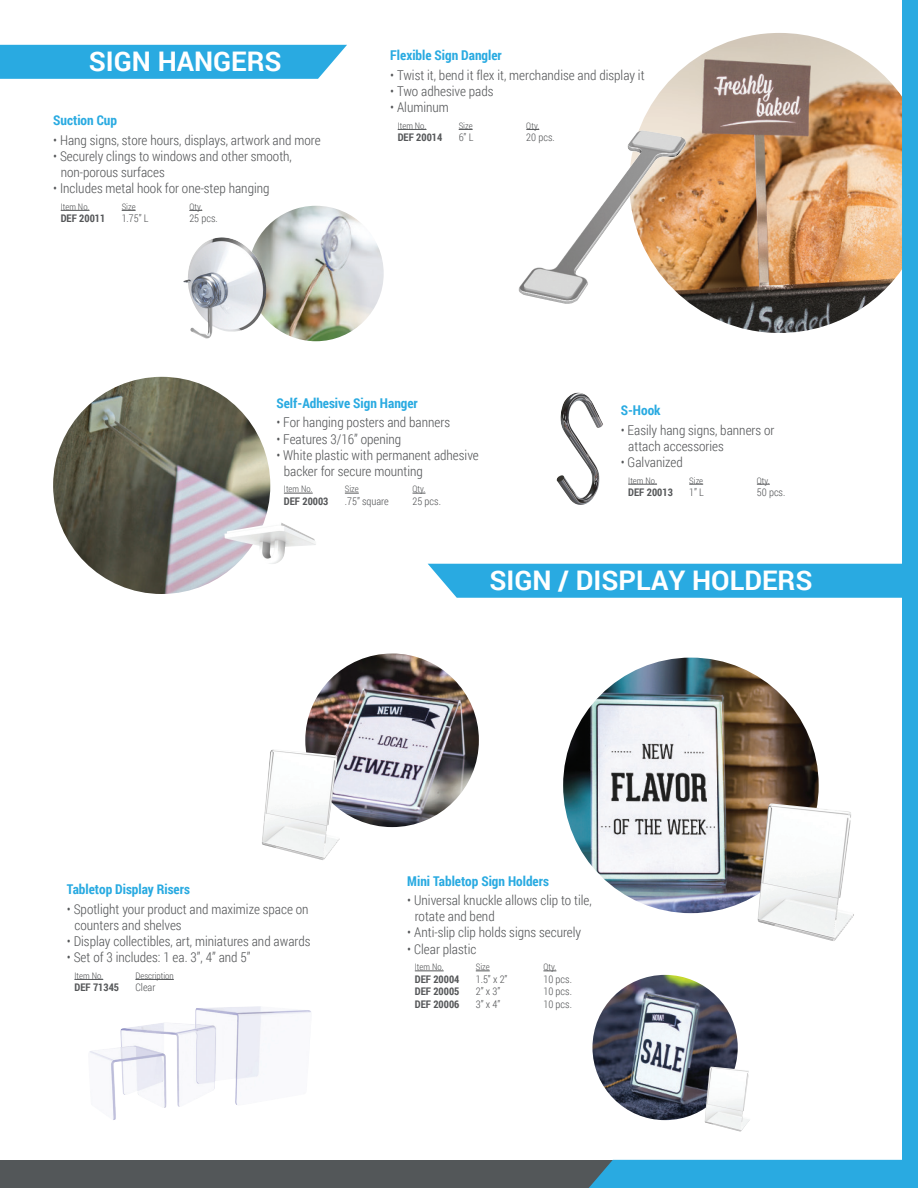
<style>
.page{position:relative;width:918px;height:1188px;background:#fff}
.page>*{position:absolute;margin:0;border:0;box-sizing:border-box;transform-origin:0 0}
.t1{font:700 27px "Roboto";color:#fff}
.t2{font:300 13.5px/16.2px "Roboto Condensed";color:#555759}
.t3{font:700 13.5px "Roboto Condensed";color:#29aae1}
.t4{font:300 10.5px "Roboto Condensed";color:#555759}
.t5{font:700 10.5px "Roboto Condensed";color:#555759}
.t6{font:300 9px "Roboto Condensed";color:#555759}
</style>
<div class="page">
<img style="left:638px;top:33px;width:264px;height:300px">
<svg style="left:398px;top:129px;width:29px;height:1px"></svg>
<svg style="left:459px;top:129px;width:14px;height:1px"></svg>
<svg style="left:526px;top:129px;width:13px;height:1px"></svg>
<svg style="left:61px;top:210px;width:29px;height:1px"></svg>
<svg style="left:122px;top:210px;width:14px;height:1px"></svg>
<svg style="left:189px;top:210px;width:13px;height:1px"></svg>
<svg style="left:628px;top:484px;width:29px;height:1px"></svg>
<svg style="left:689px;top:484px;width:14px;height:1px"></svg>
<svg style="left:757px;top:484px;width:13px;height:1px"></svg>
<svg style="left:284px;top:493px;width:29px;height:1px"></svg>
<svg style="left:345px;top:493px;width:14px;height:1px"></svg>
<svg style="left:413px;top:493px;width:12px;height:1px"></svg>
<svg style="left:74px;top:979px;width:29px;height:1px"></svg>
<hr style="left:135px;top:979px;width:39px;height:1px;background:#555759">
<svg style="left:415px;top:971px;width:29px;height:1px"></svg>
<svg style="left:476px;top:971px;width:14px;height:1px"></svg>
<svg style="left:543px;top:971px;width:13px;height:1px"></svg>
<svg style="left:0;top:45px;width:347px;height:34px;background:#32ade2"></svg>
<div style="left:428px;top:564px;width:474px;height:34px;background:#29aae1"></div>
<div style="left:0;top:1160px;width:918px;height:28px;background:#535759"></div>
<div style="left:589px;top:1160px;width:313px;height:28px;background:#29aae1"></div>
<div style="left:902px;top:0;width:16px;height:1188px;background:#29aae1"></div>
<img style="left:518px;top:131px;width:171px;height:174px">
<img style="left:248px;top:206px;width:136px;height:135px;border-radius:68px">
<img style="left:90px;top:1006px;width:221px;height:114px">
<img style="left:183px;top:237px;width:84px;height:102px">
<img style="left:557px;top:393px;width:46px;height:112px">
<img style="left:53px;top:377px;width:217px;height:217px;border-radius:109px">
<img style="left:224px;top:522px;width:92px;height:43px">
<img style="left:563px;top:658px;width:256px;height:255px;border-radius:128px">
<img style="left:757px;top:803px;width:97px;height:138px">
<img style="left:592px;top:975px;width:146px;height:145px;border-radius:73px">
<img style="left:704px;top:1067px;width:46px;height:65px">
<img style="left:305px;top:653px;width:174px;height:174px;border-radius:87px">
<img style="left:262px;top:749px;width:78px;height:111px">
<h1 class="t1" style="left:89px;top:42px;width:194px">SIGN HANGERS</h1>
<p class="t3" style="left:53px;top:111px;width:65px">Suction Cup</p>
<p class="t2" style="left:53px;top:131px;width:269px">• Hang signs, store hours, displays, artwork and more</p>
<p class="t2" style="left:61px;top:147px;width:233px;text-indent:-8px">• Securely clings to windows and other smooth, non-porous surfaces</p>
<p class="t2" style="left:53px;top:180px;width:218px">• Includes metal hook for one-step hanging</p>
<p class="t6" style="left:61px;top:200px;width:30px">Item No.</p>
<p class="t6" style="left:122px;top:200px;width:15px">Size</p>
<p class="t6" style="left:189px;top:200px;width:14px">Qty.</p>
<p class="t5" style="left:61px;top:211px;width:46px">DEF 20011</p>
<p class="t4" style="left:122px;top:211px;width:28px">1.75” L</p>
<p class="t4" style="left:189px;top:211px;width:30px">25 pcs.</p>
<p class="t3" style="left:390px;top:46px;width:113px">Flexible Sign Dangler</p>
<p class="t2" style="left:390px;top:67px;width:256px">• Twist it, bend it flex it, merchandise and display it</p>
<p class="t2" style="left:390px;top:83px;width:105px">• Two adhesive pads</p>
<p class="t2" style="left:390px;top:99px;width:60px">• Aluminum</p>
<p class="t6" style="left:398px;top:119px;width:30px">Item No.</p>
<p class="t6" style="left:459px;top:119px;width:15px">Size</p>
<p class="t6" style="left:526px;top:119px;width:14px">Qty.</p>
<p class="t5" style="left:398px;top:130px;width:46px">DEF 20014</p>
<p class="t4" style="left:459px;top:130px;width:16px">6” L</p>
<p class="t4" style="left:526px;top:130px;width:30px">20 pcs.</p>
<p class="t3" style="left:276px;top:394px;width:143px">Self-Adhesive Sign Hanger</p>
<p class="t2" style="left:276px;top:414px;width:175px">• For hanging posters and banners</p>
<p class="t2" style="left:276px;top:430px;width:126px">• Features 3/16” opening</p>
<p class="t2" style="left:284px;top:446px;width:196px;text-indent:-8px">• White plastic with permanent adhesive backer for secure mounting</p>
<p class="t6" style="left:284px;top:483px;width:30px">Item No.</p>
<p class="t6" style="left:345px;top:483px;width:15px">Size</p>
<p class="t6" style="left:413px;top:483px;width:14px">Qty.</p>
<p class="t5" style="left:284px;top:494px;width:46px">DEF 20003</p>
<p class="t4" style="left:345px;top:494px;width:46px">.75” square</p>
<p class="t4" style="left:413px;top:494px;width:30px">25 pcs.</p>
<p class="t3" style="left:621px;top:401px;width:41px">S-Hook</p>
<p class="t2" style="left:628px;top:421px;width:148px;text-indent:-8px">• Easily hang signs, banners or attach accessories</p>
<p class="t2" style="left:621px;top:454px;width:64px">• Galvanized</p>
<p class="t6" style="left:628px;top:474px;width:30px">Item No.</p>
<p class="t6" style="left:689px;top:474px;width:15px">Size</p>
<p class="t6" style="left:757px;top:474px;width:14px">Qty.</p>
<p class="t5" style="left:628px;top:485px;width:46px">DEF 20013</p>
<p class="t4" style="left:689px;top:485px;width:16px">1” L</p>
<p class="t4" style="left:757px;top:485px;width:30px">50 pcs.</p>
<h1 class="t1" style="left:489px;top:561px;width:325px">SIGN / DISPLAY HOLDERS</h1>
<p class="t3" style="left:67px;top:880px;width:125px">Tabletop Display Risers</p>
<p class="t2" style="left:74px;top:900px;width:236px;text-indent:-8px">• Spotlight your product and maximize space on counters and shelves</p>
<p class="t2" style="left:67px;top:933px;width:245px">• Display collectibles, art, miniatures and awards</p>
<p class="t2" style="left:67px;top:949px;width:185px">• Set of 3 includes: 1 ea. 3”, 4” and 5”</p>
<p class="t6" style="left:74px;top:969px;width:30px">Item No.</p>
<p class="t6" style="left:135px;top:969px;width:40px">Description</p>
<p class="t5" style="left:74px;top:980px;width:46px">DEF 71345</p>
<p class="t4" style="left:135px;top:980px;width:22px">Clear</p>
<p class="t3" style="left:407px;top:871px;width:143px">Mini Tabletop Sign Holders</p>
<p class="t2" style="left:415px;top:892px;width:178px;text-indent:-8px">• Universal knuckle allows clip to tile, rotate and bend</p>
<p class="t2" style="left:407px;top:924px;width:175px">• Anti-slip clip holds signs securely</p>
<p class="t2" style="left:407px;top:940px;width:71px">• Clear plastic</p>
<p class="t6" style="left:415px;top:961px;width:30px">Item No.</p>
<p class="t6" style="left:476px;top:961px;width:15px">Size</p>
<p class="t6" style="left:543px;top:961px;width:14px">Qty.</p>
<p class="t5" style="left:415px;top:972px;width:46px">DEF 20004</p>
<p class="t4" style="left:476px;top:972px;width:33px">1.5” x 2”</p>
<p class="t4" style="left:543px;top:972px;width:30px">10 pcs.</p>
<p class="t5" style="left:415px;top:984px;width:46px">DEF 20005</p>
<p class="t4" style="left:476px;top:984px;width:26px">2” x 3”</p>
<p class="t4" style="left:543px;top:984px;width:30px">10 pcs.</p>
<p class="t5" style="left:415px;top:997px;width:46px">DEF 20006</p>
<p class="t4" style="left:476px;top:997px;width:26px">3” x 4”</p>
<p class="t4" style="left:543px;top:997px;width:30px">10 pcs.</p>
</div>
